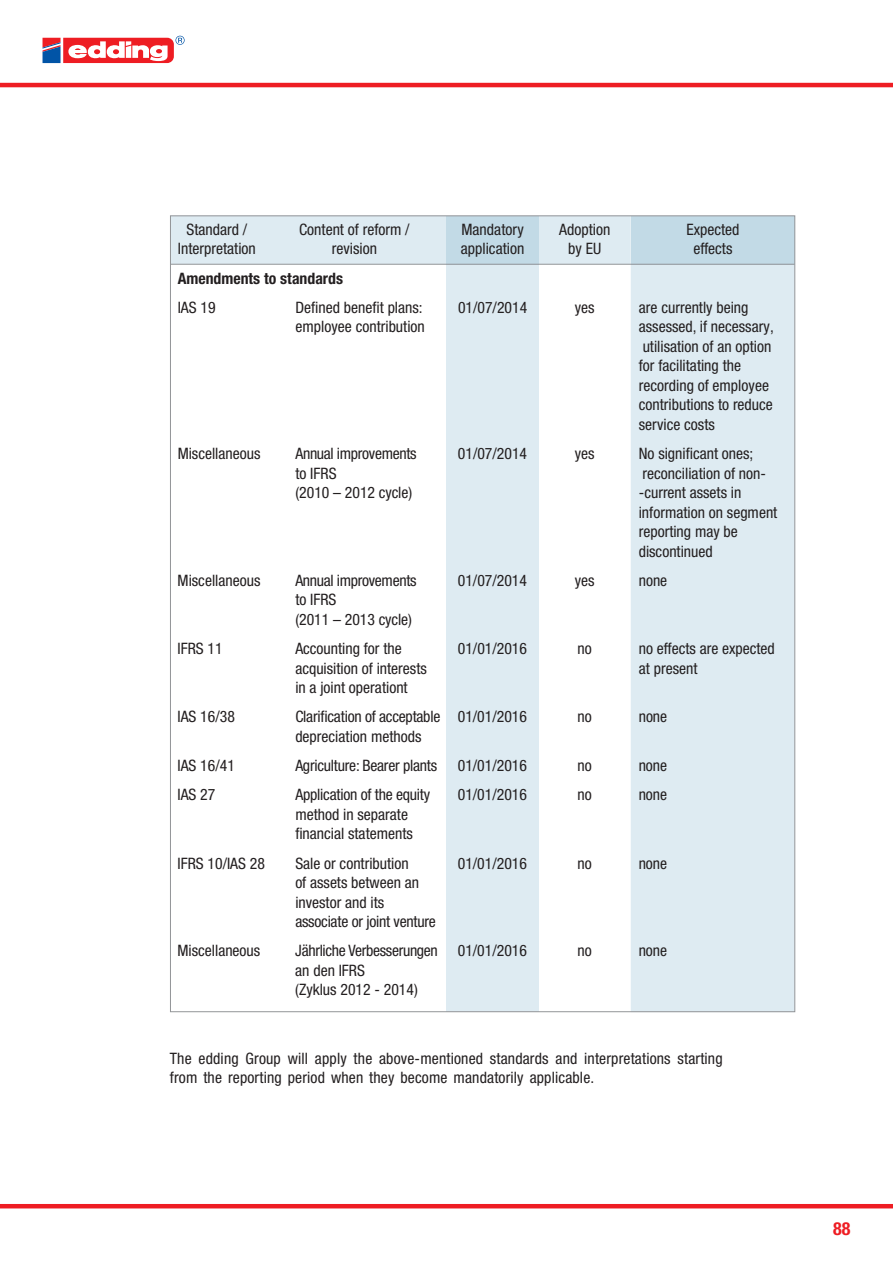
<style>
.page{position:relative;width:893px;height:1263px;background:#fff}
.page>*{position:absolute;margin:0;border:0;box-sizing:border-box;transform-origin:0 0}
.t1{font:700 condensed 18px "Helvetica Neue LTW1 G";color:#ee1d23}
.t2{font:condensed 15.75px/19.5px "Helvetica Neue LTW1 G";color:#231f20}
.t3{font:condensed 15.75px "Helvetica Neue LTW1 G";letter-spacing:-.02em;color:#231f20}
.t4{font:700 condensed 15.75px "Helvetica Neue LTW1 G";color:#231f20}
</style>
<div class="page">
<div style="left:172px;top:217px;width:459px;height:47px;background:#deebf2"></div>
<div style="left:631px;top:265px;width:162px;height:745px;background:#deebf2"></div>
<div style="left:631px;top:216px;width:163px;height:48px;background:#c2dae6"></div>
<div style="left:446px;top:264px;width:93px;height:748px;background:#deebf2"></div>
<div style="left:446px;top:216px;width:93px;height:48px;background:#c2dae6"></div>
<hr style="left:170px;top:264px;width:624px;height:1px;background:#939598">
<hr style="left:0;top:83px;width:893px;height:4px;background:#ee1d23">
<svg style="left:43px;top:36px;width:142px;height:27px"></svg>
<hr style="left:0;top:1204px;width:893px;height:4px;background:#ee1d23">
<p class="t2" style="left:187px;top:220px;width:62px">Standard /</p>
<p class="t2" style="left:299px;top:220px;width:112px">Content of reform /</p>
<p class="t2" style="left:461px;top:220px;width:64px">Mandatory</p>
<p class="t2" style="left:559px;top:220px;width:53px">Adoption</p>
<p class="t2" style="left:686px;top:220px;width:55px">Expected</p>
<p class="t2" style="left:178px;top:239px;width:79px">Interpretation</p>
<p class="t2" style="left:332px;top:239px;width:47px">revision</p>
<p class="t2" style="left:461px;top:239px;width:65px">application</p>
<p class="t2" style="left:568px;top:239px;width:34px">by EU</p>
<p class="t2" style="left:693px;top:239px;width:41px">effects</p>
<p class="t4" style="left:178px;top:269px;width:167px">Amendments to standards</p>
<p class="t2" style="left:178px;top:298px;width:39px">IAS 19</p>
<p class="t2" style="left:296px;top:298px;width:129px">Defined benefit plans:</p>
<p class="t2" style="left:458px;top:298px;width:71px">01/07/2014</p>
<p class="t2" style="left:575px;top:298px;width:21px">yes</p>
<p class="t2" style="left:639px;top:298px;width:111px">are currently being</p>
<p class="t2" style="left:296px;top:317px;width:131px">employee contribution</p>
<p class="t2" style="left:639px;top:317px;width:136px">assessed, if necessary, utilisation of an option for facilitating the recording of employee contributions to reduce service costs</p>
<p class="t2" style="left:178px;top:444px;width:84px">Miscellaneous</p>
<p class="t3" style="left:295px;top:444px;width:123px">Annual improvements</p>
<p class="t2" style="left:458px;top:444px;width:71px">01/07/2014</p>
<p class="t2" style="left:575px;top:444px;width:21px">yes</p>
<p class="t2" style="left:639px;top:444px;width:116px">No significant ones;</p>
<p class="t2" style="left:295px;top:463px;width:43px">to IFRS</p>
<p class="t2" style="left:643px;top:463px;width:125px">reconciliation of non-</p>
<p class="t2" style="left:295px;top:483px;width:118px">(2010 – 2012 cycle)</p>
<p class="t2" style="left:639px;top:483px;width:140px">-current assets in information on segment reporting may be discontinued</p>
<p class="t2" style="left:178px;top:571px;width:84px">Miscellaneous</p>
<p class="t3" style="left:295px;top:571px;width:123px">Annual improvements</p>
<p class="t2" style="left:458px;top:571px;width:71px">01/07/2014</p>
<p class="t2" style="left:575px;top:571px;width:21px">yes</p>
<p class="t2" style="left:639px;top:571px;width:30px">none</p>
<p class="t2" style="left:295px;top:590px;width:118px">to IFRS<br>(2011 – 2013 cycle)</p>
<p class="t2" style="left:178px;top:639px;width:47px">IFRS 11</p>
<p class="t2" style="left:295px;top:639px;width:108px">Accounting for the</p>
<p class="t2" style="left:458px;top:639px;width:71px">01/01/2016</p>
<p class="t2" style="left:577px;top:639px;width:16px">no</p>
<p class="t2" style="left:639px;top:639px;width:138px">no effects are expected</p>
<p class="t2" style="left:295px;top:658px;width:133px">acquisition of interests</p>
<p class="t2" style="left:639px;top:658px;width:60px">at present</p>
<p class="t2" style="left:295px;top:678px;width:114px">in a joint operationt</p>
<p class="t2" style="left:178px;top:707px;width:59px">IAS 16/38</p>
<p class="t2" style="left:295px;top:707px;width:233px">Clarification of acceptable 01/01/2016</p>
<p class="t2" style="left:577px;top:707px;width:16px">no</p>
<p class="t2" style="left:639px;top:707px;width:30px">none</p>
<p class="t2" style="left:295px;top:727px;width:128px">depreciation methods</p>
<p class="t2" style="left:178px;top:756px;width:59px">IAS 16/41</p>
<p class="t2" style="left:295px;top:756px;width:143px">Agriculture: Bearer plants</p>
<p class="t2" style="left:458px;top:756px;width:71px">01/01/2016</p>
<p class="t2" style="left:577px;top:756px;width:16px">no</p>
<p class="t2" style="left:639px;top:756px;width:30px">none</p>
<p class="t2" style="left:178px;top:785px;width:39px">IAS 27</p>
<p class="t2" style="left:295px;top:785px;width:136px">Application of the equity</p>
<p class="t2" style="left:458px;top:785px;width:71px">01/01/2016</p>
<p class="t2" style="left:577px;top:785px;width:16px">no</p>
<p class="t2" style="left:639px;top:785px;width:30px">none</p>
<p class="t2" style="left:295px;top:805px;width:119px">method in separate financial statements</p>
<p class="t2" style="left:178px;top:853px;width:89px">IFRS 10/IAS 28</p>
<p class="t2" style="left:295px;top:853px;width:115px">Sale or contribution</p>
<p class="t2" style="left:458px;top:853px;width:71px">01/01/2016</p>
<p class="t2" style="left:577px;top:853px;width:16px">no</p>
<p class="t2" style="left:639px;top:853px;width:30px">none</p>
<p class="t2" style="left:295px;top:873px;width:142px">of assets between an investor and its associate or joint venture</p>
<p class="t2" style="left:178px;top:941px;width:84px">Miscellaneous</p>
<p class="t3" style="left:295px;top:941px;width:144px">Jährliche Verbesserungen</p>
<p class="t2" style="left:458px;top:941px;width:71px">01/01/2016</p>
<p class="t2" style="left:577px;top:941px;width:16px">no</p>
<p class="t2" style="left:639px;top:941px;width:30px">none</p>
<p class="t2" style="left:295px;top:961px;width:124px">an den IFRS<br>(Zyklus 2012 - 2014)</p>
<p class="t2" style="left:170px;top:1048px;width:554px">The edding Group will apply the above-mentioned standards and interpretations starting from the reporting period when they become mandatorily applicable.</p>
<p class="t1" style="left:833px;top:1218px;width:19px">88</p>
</div>
